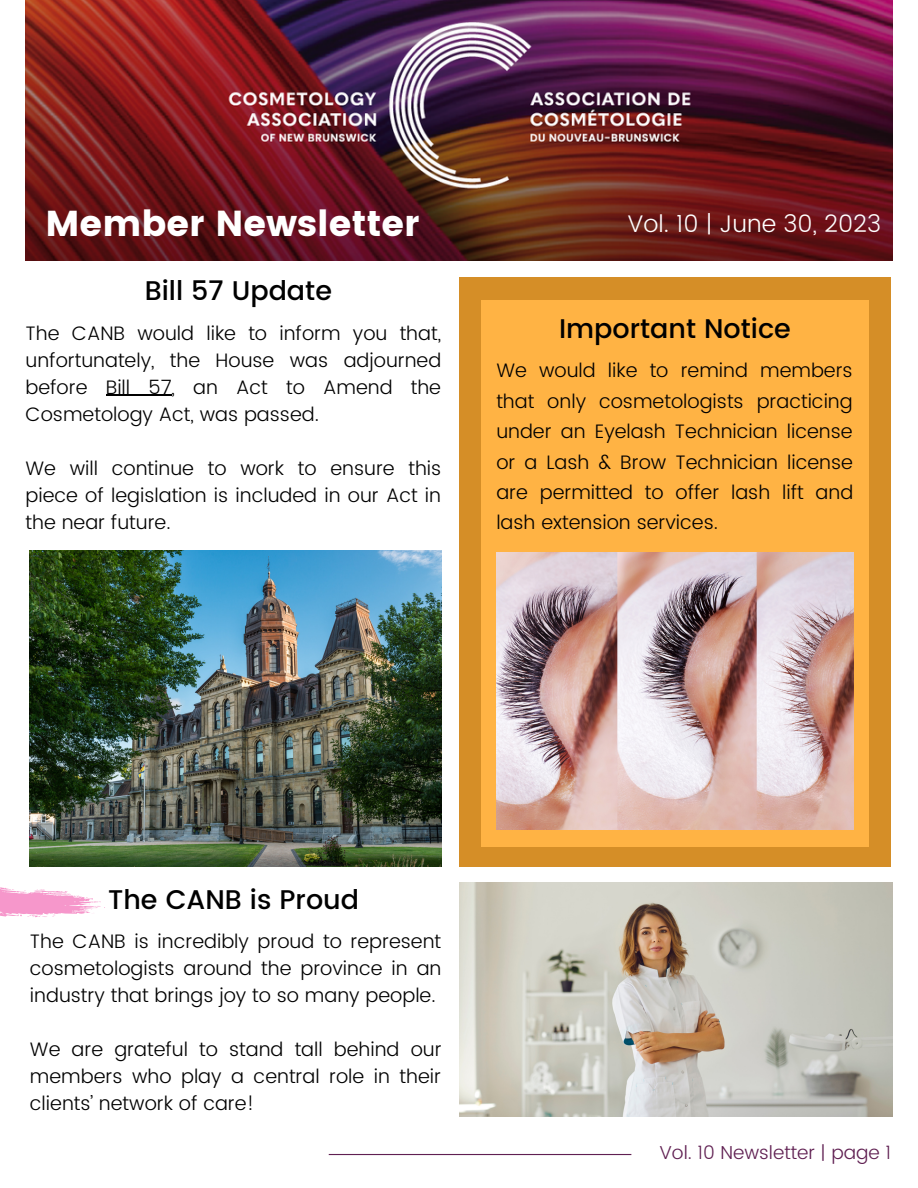
<style>
.page{position:relative;width:918px;height:1188px;background:#fff}
.page>*{position:absolute;margin:0;border:0;box-sizing:border-box;transform-origin:0 0}
.t1{font:36px "Poppins";color:#fff}
.t2{font:500 27px "Poppins";color:#000}
.t3{font:300 24px "Poppins";color:#fff}
.t4{font:300 19.5px/27px "Poppins";color:#000;text-align:justify}
.t5{font:300 18.75px "Poppins";color:#602052}
</style>
<div class="page">
<hr style="left:329px;top:1154px;width:302px;height:1px;background:#602052">
<img style="left:26px;top:0;width:867px;height:260px">
<div style="left:459px;top:277px;width:432px;height:589px;background:#d58e27"></div>
<img style="left:30px;top:550px;width:412px;height:316px">
<div style="left:481px;top:300px;width:388px;height:546px;background:#ffb344"></div>
<svg style="left:0;top:854px;width:106px;height:64px"></svg>
<img style="left:496px;top:552px;width:358px;height:277px">
<img style="left:459px;top:882px;width:433px;height:234px">
<hr style="left:106px;top:395px;width:66px;height:1px;background:#000">
<p class="t1" style="left:46px;top:202px;width:375px">Member Newsletter</p>
<p class="t2" style="left:145px;top:275px;width:189px">Bill 57 Update</p>
<p class="t4" style="left:26px;top:319px;width:417px">The CANB would like to inform you that, unfortunately, the House was adjourned before Bill 57, an Act to Amend the Cosmetology Act, was passed.</p>
<p class="t4" style="left:26px;top:454px;width:417px">We will continue to work to ensure this piece of legislation is included in our Act in the near future.</p>
<p class="t3" style="left:628px;top:209px;width:255px">Vol. 10 | June 30, 2023</p>
<p class="t2" style="left:559px;top:313px;width:233px">Important Notice</p>
<p class="t4" style="left:496px;top:356px;width:358px;line-height:30.3px">We would like to remind members that only cosmetologists practicing under an Eyelash Technician license or a Lash &amp; Brow Technician license are permitted to offer lash lift and lash extension services.</p>
<p class="t2" style="left:108px;top:884px;width:252px">The CANB is Proud</p>
<p class="t4" style="left:30px;top:927px;width:413px">The CANB is incredibly proud to represent cosmetologists around the province in an industry that brings joy to so many people.</p>
<p class="t4" style="left:30px;top:1035px;width:413px">We are grateful to stand tall behind our members who play a central role in their clients’ network of care!</p>
<p class="t5" style="left:659px;top:1142px;width:233px">Vol. 10 Newsletter | page 1</p>
</div>
